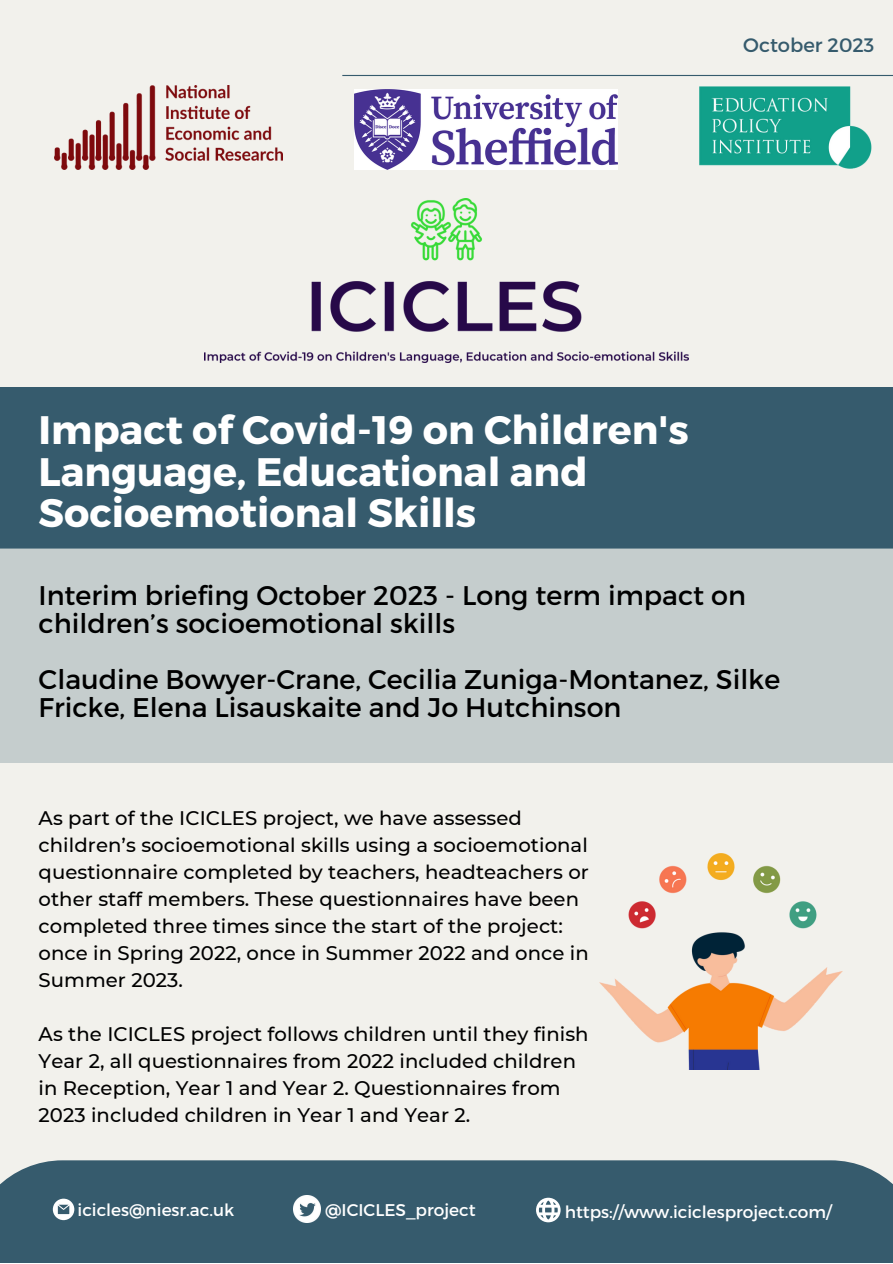
<style>
.page{position:relative;width:893px;height:1264px;background:#fff}
.page>*{position:absolute;margin:0;border:0;box-sizing:border-box;transform-origin:0 0}
.t1{font:700 39.75px/41.5px "Montserrat";color:#fff}
.t2{font:27px/28px "Montserrat";color:#000}
.t3{font:500 19.65px/27px "Montserrat";letter-spacing:.005em;color:#000}
.t4{font:19.5px "Montserrat";color:#365b6d}
.t5{font:16.95px "Montserrat";color:#fff}
</style>
<div class="page">
<div style="left:0;top:0;width:892px;height:1262px;background:#f2f1ec"></div>
<div style="left:0;top:1160px;width:892px;height:102px;background:#365b6d"></div>
<svg style="left:53px;top:1198px;width:21px;height:21px"></svg>
<div style="left:0;top:387px;width:892px;height:161px;background:#365b6d"></div>
<hr style="left:342px;top:75px;width:550px;height:1px;background:#365b6d">
<svg style="left:536px;top:1197px;width:24px;height:25px"></svg>
<img style="left:354px;top:89px;width:263px;height:80px">
<img style="left:55px;top:86px;width:227px;height:83px">
<img style="left:699px;top:87px;width:172px;height:82px">
<img style="left:293px;top:1195px;width:27px;height:27px">
<div style="left:0;top:548px;width:892px;height:214px;background:#c5cdcd"></div>
<img style="left:204px;top:198px;width:485px;height:164px">
<img style="left:599px;top:853px;width:243px;height:216px">
<p class="t4" style="left:743px;top:33px;width:133px">October 2023</p>
<p class="t1" style="left:39px;top:407px;width:651px">Impact of Covid-19 on Children's<br>Language, Educational and<br>Socioemotional Skills</p>
<p class="t2" style="left:39px;top:579px;width:709px">Interim briefing October 2023 - Long term impact on children’s socioemotional skills</p>
<p class="t2" style="left:39px;top:664px;width:743px">Claudine Bowyer-Crane, Cecilia Zuniga-Montanez, Silke<br>Fricke, Elena Lisauskaite and Jo Hutchinson</p>
<p class="t3" style="left:39px;top:804px;width:552px">As part of the ICICLES project, we have assessed children’s socioemotional skills using a socioemotional questionnaire completed by teachers, headteachers or other staff members. These questionnaires have been completed three times since the start of the project: once in Spring 2022, once in Summer 2022 and once in Summer 2023.</p>
<p class="t3" style="left:39px;top:1020px;width:551px">As the ICICLES project follows children until they finish Year 2, all questionnaires from 2022 included children in Reception, Year 1 and Year 2. Questionnaires from 2023 included children in Year 1 and Year 2.</p>
<p class="t5" style="left:78px;top:1199px;width:158px">icicles@niesr.ac.uk</p>
<p class="t5" style="left:325px;top:1199px;width:152px">@ICICLES_project</p>
<p class="t5" style="left:564px;top:1201px;width:268px">https://www.iciclesproject.com/</p>
</div>
